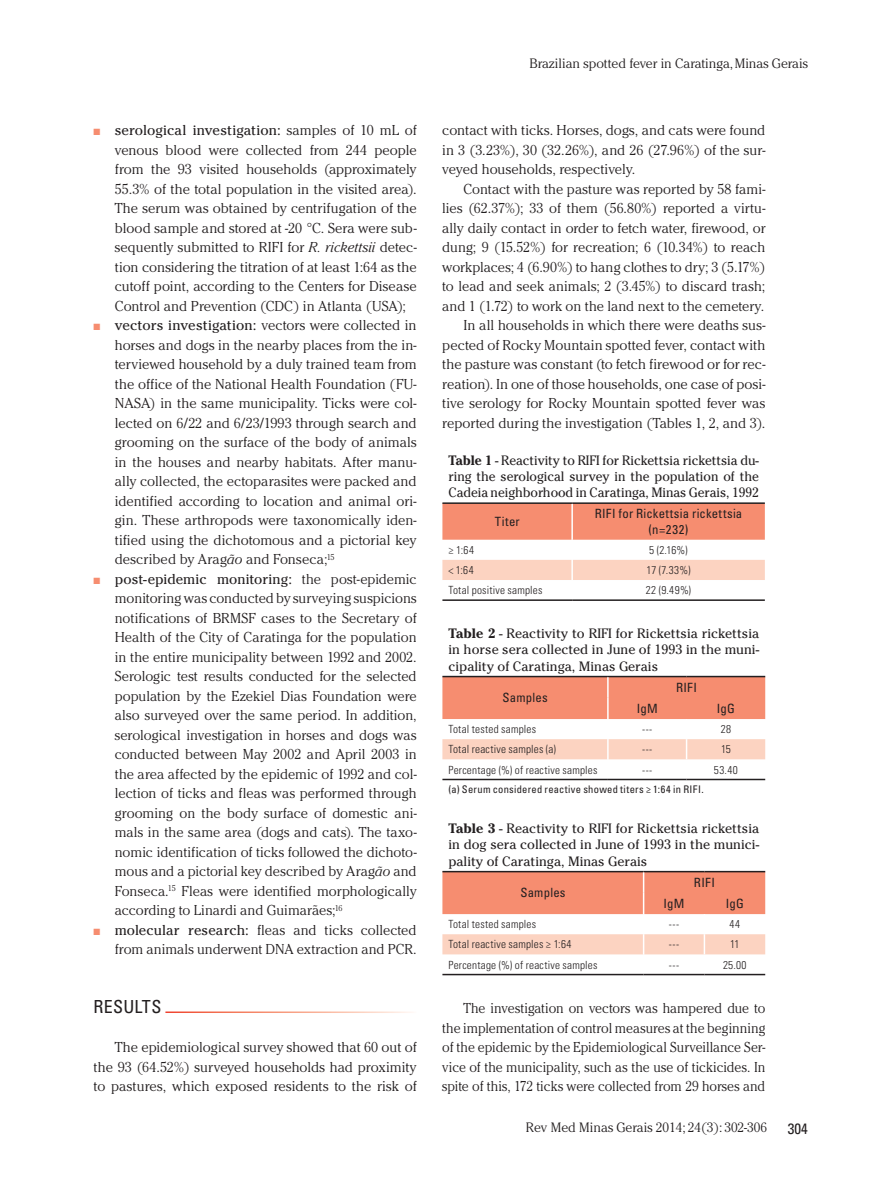
<style>
.page{position:relative;width:893px;height:1191px;background:#fff}
.page>*{position:absolute;margin:0;border:0;box-sizing:border-box;transform-origin:0 0}
.t1{font:condensed 18px "Univers LT Std";letter-spacing:.015em;color:#231f20}
.t2{font:condensed 15px "Univers LT Std";color:#231f20}
.t3{font:300 14.25px/19.5px "Cheltenham Std";color:#231f20;text-align:justify}
.t4{font:300 14.25px/19.5px "Cheltenham Std";color:#231f20;text-align:justify;scale:.95 1}
.t5{font:13.5px/16.2px "Cheltenham Std";color:#231f20;text-align:justify}
.t6{font:13.5px/16.2px "Cheltenham Std";color:#231f20;text-align:justify;scale:.96 1}
.t7{font:300 13.5px "Cheltenham Std";color:#231f20}
.t8{font:condensed 12.75px/15.3px "Univers LT Std";letter-spacing:.02em;color:#231f20;text-align:center}
.t9{font:300 condensed 11.25px "Univers LT Std";letter-spacing:.02em;color:#231f20}
.t10{font:condensed 10.5px "Univers LT Std";letter-spacing:.025em;color:#231f20}
.s1{color:#f68d70}
.s2{font-weight:400}
.s3{font-style:italic}
.s4{font-weight:700}
</style>
<div class="page">
<div style="left:442px;top:504px;width:323px;height:36px;background:#f68d70"></div>
<hr style="left:442px;top:502px;width:130px;height:2px;background:#231f20">
<hr style="left:572px;top:502px;width:193px;height:2px;background:#231f20">
<hr style="left:571px;top:504px;width:2px;height:36px;background:#fff">
<div style="left:442px;top:560px;width:323px;height:20px;background:#fcd3c1"></div>
<hr style="left:442px;top:599px;width:130px;height:2px;background:#231f20">
<hr style="left:572px;top:599px;width:193px;height:2px;background:#231f20">
<svg style="left:442px;top:676px;width:323px;height:84px"></svg>
<hr style="left:442px;top:778px;width:166px;height:2px;background:#231f20">
<hr style="left:608px;top:778px;width:79px;height:2px;background:#231f20">
<hr style="left:687px;top:778px;width:78px;height:2px;background:#231f20">
<svg style="left:442px;top:871px;width:323px;height:84px"></svg>
<hr style="left:442px;top:973px;width:202px;height:2px;background:#231f20">
<hr style="left:644px;top:973px;width:60px;height:2px;background:#231f20">
<hr style="left:704px;top:973px;width:61px;height:2px;background:#231f20">
<p class="t3" style="left:115px;top:120px;width:303px;text-indent:-21px"><span class="s1">■</span> <span class="s2">serological investigation:</span> samples of 10 mL of venous blood were collected from 244 people from the 93 visited households (approximately 55.3% of the total population in the visited area).<br>The serum was obtained by centrifugation of the blood sample and stored at -20 <span class="s3">°</span>C. Sera were sub&shy;sequently submitted to RIFI for <span class="s3">R. rickettsii</span> detec&shy;tion considering the titration of at least 1:64 as the cutoff point, according to the Centers for Disease Control and Prevention (CDC) in Atlanta (USA);</p>
<p class="t3" style="left:115px;top:315px;width:303px;text-indent:-21px"><span class="s1">■</span> <span class="s2">vectors investigation:</span> vectors were collected in horses and dogs in the nearby places from the in&shy;terviewed household by a duly trained team from the office of the National Health Foundation (FU-NASA) in the same municipality. Ticks were col&shy;lected on 6/22 and 6/23/1993 through search and grooming on the surface of the body of animals in the houses and nearby habitats. After manu&shy;ally collected, the ectoparasites were packed and identified according to location and animal ori&shy;gin. These arthropods were taxonomically iden&shy;tified using the dichotomous and a pictorial key described by Arag<span class="s3">ão</span> and Fonseca;<sup>15</sup></p>
<p class="t3" style="left:115px;top:569px;width:303px;text-indent:-21px"><span class="s1">■</span> <span class="s2">post-epidemic monitoring:</span> the post-epidemic monitoring was conducted by surveying suspicions notifications of BRMSF cases to the Secretary of Health of the City of Caratinga for the population in the entire municipality between 1992 and 2002.<br>Serologic test results conducted for the selected population by the Ezekiel Dias Foundation were also surveyed over the same period. In addition, serological investigation in horses and dogs was conducted between May 2002 and April 2003 in the area affected by the epidemic of 1992 and col&shy;lection of ticks and fleas was performed through grooming on the body surface of domestic ani&shy;mals in the same area (dogs and cats). The taxo&shy;nomic identification of ticks followed the dichoto&shy;mous and a pictorial key described by Arag<span class="s3">ão</span> and Fonseca.<sup>15</sup> Fleas were identified morphologically according to Linardi and Guimarães;<sup>16</sup></p>
<p class="t3" style="left:94px;top:920px;width:325px;text-align:right"><span class="s1">■</span> <span class="s2">molecular research:</span> fleas and ticks collected from animals underwent DNA extraction and PCR.</p>
<p class="t1" style="left:94px;top:995px;width:69px">RESULTS</p>
<p class="t3" style="left:94px;top:1037px;width:325px;text-indent:21px">The epidemiological survey showed that 60 out of the 93 (64.52%) surveyed households had proximity to pastures, which exposed residents to the risk of</p>
<p class="t7" style="left:529px;top:56px;width:280px">Brazilian spotted fever in Caratinga, Minas Gerais</p>
<p class="t3" style="left:442px;top:120px;width:325px">contact with ticks. Horses, dogs, and cats were found in 3 (3.23%), 30 (32.26%), and 26 (27.96%) of the sur&shy;veyed households, respectively.</p>
<p class="t3" style="left:442px;top:179px;width:325px;text-align:right">Contact with the pasture was reported by 58 fami&shy;lies (62.37%); 33 of them (56.80%) reported a virtu&shy;ally daily contact in order to fetch water, firewood, or dung; 9 (15.52%) for recreation; 6 (10.34%) to reach workplaces; 4 (6.90%) to hang clothes to dry; 3 (5.17%) to lead and seek animals; 2 (3.45%) to discard trash; and 1 (1.72) to work on the land next to the cemetery.<br>In all households in which there were deaths sus&shy;pected of Rocky Mountain spotted fever, contact with the pasture was constant (to fetch firewood or for rec&shy;reation). In one of those households, one case of posi&shy;tive serology for Rocky Mountain spotted fever was reported during the investigation (Tables 1, 2, and 3).</p>
<p class="t6" style="left:448px;top:452px;width:325px"><span class="s4">Table 1</span> - Reactivity to RIFI for Rickettsia rickettsia du&shy;ring the serological survey in the population of the Cadeia neighborhood in Caratinga, Minas Gerais, 1992</p>
<p class="t8" style="left:495px;top:513px;width:26px">Titer</p>
<p class="t8" style="left:595px;top:506px;width:149px">RIFI for Rickettsia rickettsia (n=232)</p>
<p class="t9" style="left:448px;top:543px;width:27px">≥ 1:64</p>
<p class="t9" style="left:649px;top:543px;width:40px">5 (2.16%)</p>
<p class="t9" style="left:448px;top:563px;width:27px">&lt; 1:64</p>
<p class="t9" style="left:646px;top:563px;width:45px">17 (7.33%)</p>
<p class="t9" style="left:448px;top:583px;width:96px">Total positive samples</p>
<p class="t9" style="left:646px;top:583px;width:47px">22 (9.49%)</p>
<p class="t5" style="left:448px;top:625px;width:312px"><span class="s4">Table 2</span> - Reactivity to RIFI for Rickettsia rickettsia in horse sera collected in June of 1993 in the muni&shy;cipality of Caratinga, Minas Gerais</p>
<p class="t8" style="left:503px;top:690px;width:47px">Samples</p>
<p class="t8" style="left:676px;top:679px;width:23px">RIFI</p>
<p class="t8" style="left:637px;top:700px;width:22px">IgM</p>
<p class="t8" style="left:717px;top:700px;width:20px">IgG</p>
<p class="t9" style="left:448px;top:722px;width:89px">Total tested samples</p>
<p class="t9" style="left:642px;top:722px;width:12px">---</p>
<p class="t9" style="left:721px;top:722px;width:12px">28</p>
<p class="t9" style="left:448px;top:742px;width:109px">Total reactive samples (a)</p>
<p class="t9" style="left:642px;top:742px;width:12px">---</p>
<p class="t9" style="left:721px;top:742px;width:11px">15</p>
<p class="t9" style="left:448px;top:762px;width:150px">Percentage (%) of reactive samples</p>
<p class="t9" style="left:642px;top:762px;width:12px">---</p>
<p class="t9" style="left:714px;top:762px;width:25px">53.40</p>
<p class="t10" style="left:448px;top:782px;width:257px">(a) Serum considered reactive showed titers ≥ 1:64 in RIFI.</p>
<p class="t5" style="left:448px;top:820px;width:312px"><span class="s4">Table 3</span> - Reactivity to RIFI for Rickettsia rickettsia in dog sera collected in June of 1993 in the munici&shy;pality of Caratinga, Minas Gerais</p>
<p class="t8" style="left:520px;top:885px;width:47px">Samples</p>
<p class="t8" style="left:694px;top:874px;width:23px">RIFI</p>
<p class="t8" style="left:664px;top:895px;width:22px">IgM</p>
<p class="t8" style="left:726px;top:895px;width:20px">IgG</p>
<p class="t9" style="left:448px;top:917px;width:89px">Total tested samples</p>
<p class="t9" style="left:669px;top:917px;width:12px">---</p>
<p class="t9" style="left:729px;top:917px;width:12px">44</p>
<p class="t9" style="left:448px;top:937px;width:125px">Total reactive samples ≥ 1:64</p>
<p class="t9" style="left:669px;top:937px;width:12px">---</p>
<p class="t9" style="left:730px;top:937px;width:11px">11</p>
<p class="t9" style="left:448px;top:957px;width:150px">Percentage (%) of reactive samples</p>
<p class="t9" style="left:669px;top:957px;width:12px">---</p>
<p class="t9" style="left:723px;top:957px;width:25px">25.00</p>
<p class="t4" style="left:442px;top:998px;width:342px;text-indent:21px">The investigation on vectors was hampered due to the implementation of control measures at the beginning of the epidemic by the Epidemiological Surveillance Ser&shy;vice of the municipality, such as the use of tickicides. In spite of this, 172 ticks were collected from 29 horses and</p>
<p class="t7" style="left:526px;top:1120px;width:243px">Rev Med Minas Gerais 2014; 24(3): 302-306</p>
<p class="t2" style="left:788px;top:1119px;width:21px">304</p>
</div>
